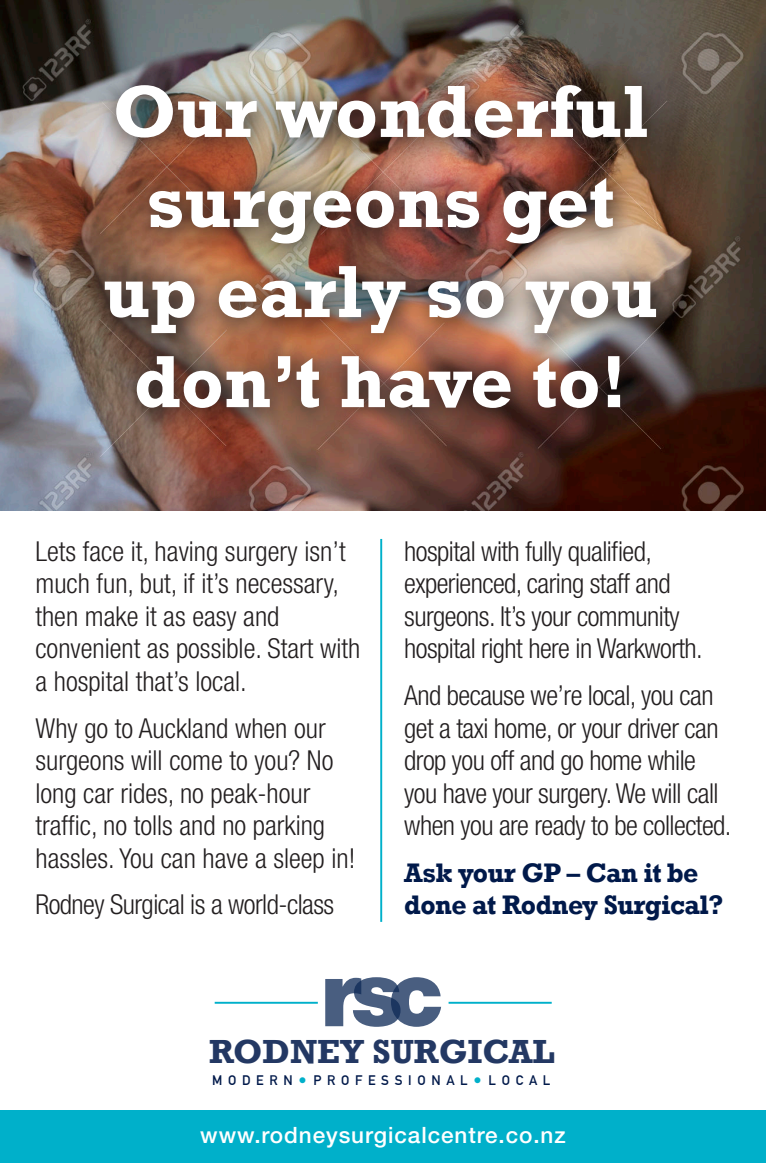
<style>
.page{position:relative;width:766px;height:1163px;background:#fff}
.page>*{position:absolute;margin:0;border:0;box-sizing:border-box;transform-origin:0 0}
.t1{font:700 75px/90px "Rockwell";color:#fff;text-align:center}
.t2{font:700 34.25px "Rockwell";color:#233863}
.t3{font:300 condensed 27.5px/32.5px "Helvetica Neue";letter-spacing:-.02em;color:#231f20}
.t4{font:300 condensed 27.5px/32.5px "Helvetica Neue";color:#231f20}
.t5{font:700 27.5px/32.5px "Rockwell";letter-spacing:-.02em;color:#00194a}
.t6{font:500 22.5px "Helvetica Neue";letter-spacing:.04em;color:#fff}
.t7{font:700 13.5px "DIN Alternate";letter-spacing:.42em;color:#00194a}
.s1{font-size:16.5px;color:#00b0ca}
</style>
<div class="page">
<svg style="left:325px;top:977px;width:116px;height:49px"></svg>
<hr style="left:215px;top:1001px;width:103px;height:2px;background:#00b0ca">
<hr style="left:448px;top:1001px;width:103px;height:2px;background:#00b0ca">
<div style="left:0;top:1110px;width:765px;height:52px;background:#00b0ca"></div>
<img style="left:0;top:0;width:765px;height:510px">
<img style="left:84px;top:66px;width:596px;height:368px">
<hr style="left:380px;top:539px;width:2px;height:382px;background:#00b0ca">
<p class="t1" style="left:103px;top:67px;width:556px">Our wonderful surgeons get up early so you don’t have to!</p>
<p class="t4" style="left:35px;top:534px;width:326px">Lets face it, having surgery isn’t much fun, but, if it’s necessary, then make it as easy and convenient as possible. Start with a hospital that’s local.</p>
<p class="t4" style="left:35px;top:711px;width:321px">Why go to Auckland when our surgeons will come to you? No long car rides, no peak-hour traffic, no tolls and no parking hassles. You can have a sleep in!</p>
<p class="t3" style="left:35px;top:888px;width:300px">Rodney Surgical is a world-class</p>
<p class="t3" style="left:404px;top:534px;width:300px">hospital with fully qualified, experienced, caring staff and surgeons. It’s your community hospital right here in Warkworth.</p>
<p class="t3" style="left:404px;top:678px;width:328px">And because we’re local, you can get a taxi home, or your driver can drop you off and go home while you have your surgery. We will call when you are ready to be collected.</p>
<p class="t5" style="left:404px;top:856px;width:320px">Ask your GP – Can it be done at Rodney Surgical?</p>
<p class="t2" style="left:209px;top:1030px;width:347px">RODNEY SURGICAL</p>
<p class="t7" style="left:212px;top:1070px;width:340px">MODERN<span class="s1">•</span>PROFESSIONAL<span class="s1">•</span>LOCAL</p>
<p class="t6" style="left:200px;top:1121px;width:367px">www.rodneysurgicalcentre.co.nz</p>
</div>
